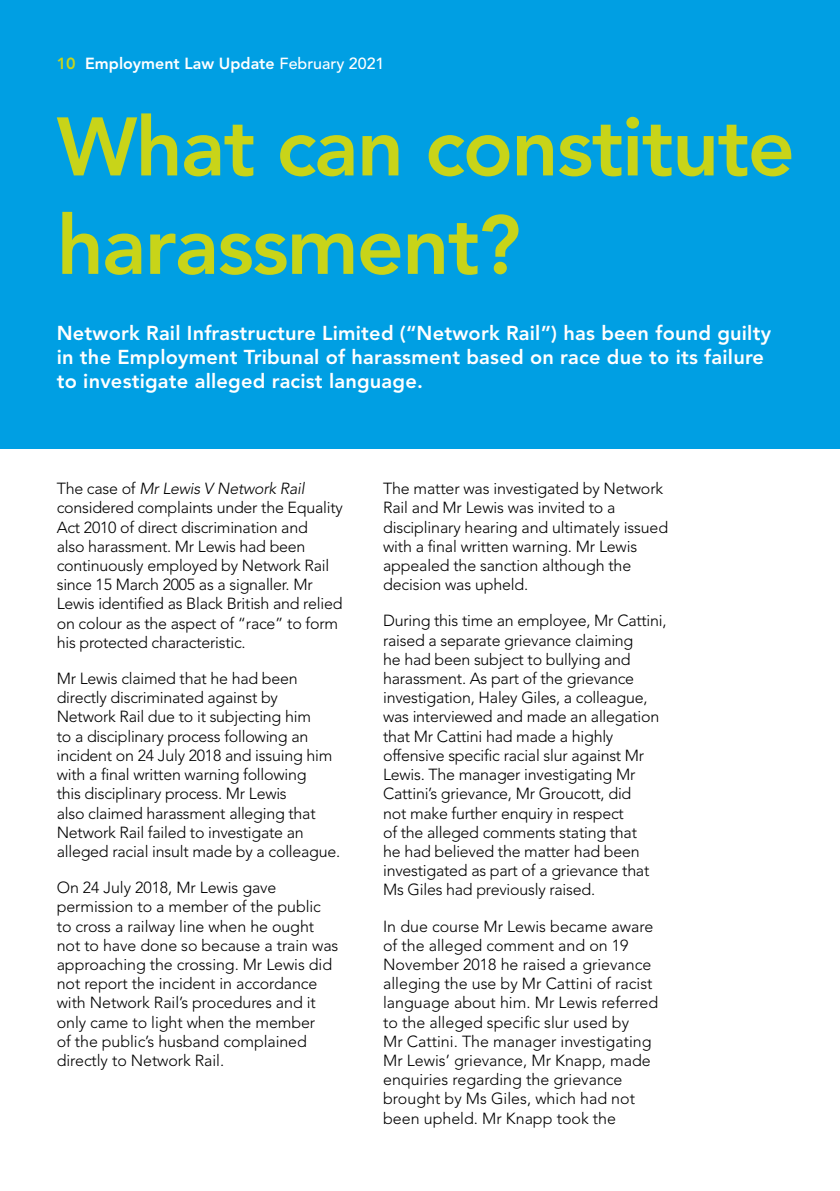
<style>
.page{position:relative;width:840px;height:1191px;background:#fff}
.page>*{position:absolute;margin:0;border:0;box-sizing:border-box;transform-origin:0 0}
.t1{font:800 82px/98.4px "Avenir LT Pro";letter-spacing:-.02em;color:#c8d419}
.t2{font:800 20px/24px "Avenir LT Pro";letter-spacing:.01em;color:#fff}
.t3{font:300 16px/19.2px "Avenir LT Std";letter-spacing:-.015em;color:#000}
.t4{font:800 16px "Avenir LT Pro";color:#fff}
.s1{color:#c8d419}
.s2{font-weight:500}
.s3{font-style:italic}
</style>
<div class="page">
<div style="left:0;top:0;width:839px;height:448px;background:#009fe3"></div>
<p class="t4" style="left:57px;top:54px;width:329px"><span class="s1">10</span> Employment Law Update <span class="s2">February 2021</span></p>
<h1 class="t1" style="left:57px;top:98px;width:739px">What can constitute harassment?</h1>
<p class="t2" style="left:57px;top:321px;width:715px">Network Rail Infrastructure Limited (“Network Rail”) has been found guilty in the Employment Tribunal of harassment based on race due to its failure to investigate alleged racist language.</p>
<p class="t3" style="left:57px;top:479px;width:287px">The case of <span class="s3">Mr Lewis V Network Rail </span>considered complaints under the Equality Act 2010 of direct discrimination and<br>also harassment. Mr Lewis had been continuously employed by Network Rail since 15 March 2005 as a signaller. Mr Lewis identified as Black British and relied on colour as the aspect of “race” to form his protected characteristic.</p>
<p class="t3" style="left:57px;top:669px;width:285px">Mr Lewis claimed that he had been directly discriminated against by Network Rail due to it subjecting him<br>to a disciplinary process following an incident on 24 July 2018 and issuing him with a final written warning following<br>this disciplinary process. Mr Lewis<br>also claimed harassment alleging that Network Rail failed to investigate an alleged racial insult made by a colleague.</p>
<p class="t3" style="left:57px;top:878px;width:283px">On 24 July 2018, Mr Lewis gave permission to a member of the public to cross a railway line when he ought not to have done so because a train was approaching the crossing. Mr Lewis did not report the incident in accordance with Network Rail’s procedures and it only came to light when the member<br>of the public’s husband complained directly to Network Rail.</p>
<p class="t3" style="left:383px;top:479px;width:286px">The matter was investigated by Network Rail and Mr Lewis was invited to a disciplinary hearing and ultimately issued with a final written warning. Mr Lewis appealed the sanction although the decision was upheld.</p>
<p class="t3" style="left:383px;top:611px;width:285px">During this time an employee, Mr Cattini, raised a separate grievance claiming<br>he had been subject to bullying and harassment. As part of the grievance investigation, Haley Giles, a colleague, was interviewed and made an allegation that Mr Cattini had made a highly offensive specific racial slur against Mr Lewis. The manager investigating Mr Cattini’s grievance, Mr Groucott, did<br>not make further enquiry in respect<br>of the alleged comments stating that<br>he had believed the matter had been investigated as part of a grievance that Ms Giles had previously raised.</p>
<p class="t3" style="left:383px;top:916px;width:276px">In due course Mr Lewis became aware of the alleged comment and on 19<br>November 2018 he raised a grievance alleging the use by Mr Cattini of racist language about him. Mr Lewis referred to the alleged specific slur used by<br>Mr Cattini. The manager investigating Mr Lewis’ grievance, Mr Knapp, made enquiries regarding the grievance brought by Ms Giles, which had not been upheld. Mr Knapp took the</p>
</div>
